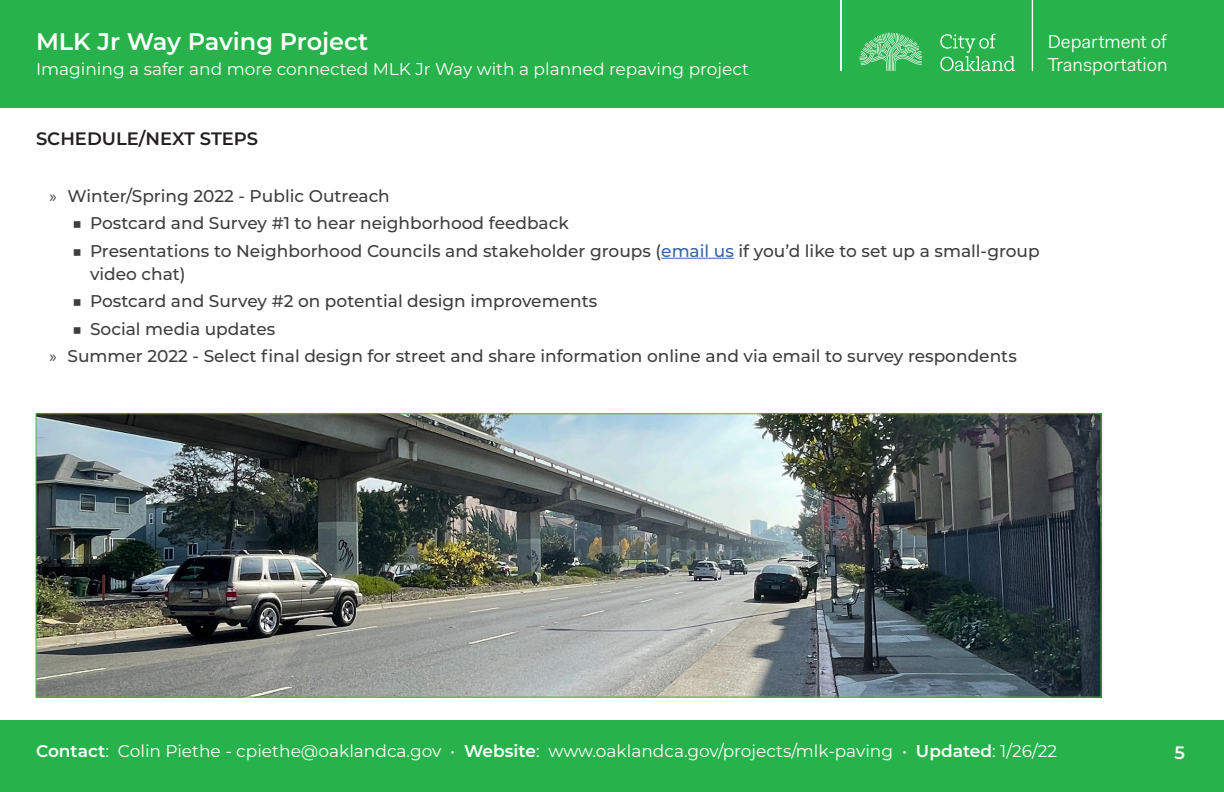
<style>
.page{position:relative;width:1224px;height:792px;background:#fff}
.page>*{position:absolute;margin:0;border:0;box-sizing:border-box;transform-origin:0 0}
.t1{font:600 24px "Montserrat";color:#fff}
.t2{font:18.8px/22.5px "Fakt Pro Blond";color:#fff}
.Header_1{font:600 18px "Montserrat";color:#231f20}
.t3{font:600 18px "Montserrat";color:#fff}
.t4{font:500 17px/23px "Montserrat";color:#3e3e3f}
.t5{font:17px "Montserrat";color:#fff}
.s1{font-family:"Myriad Pro";font-weight:400}
.s2{color:#3667a4}
.s3{font-weight:600}
</style>
<div class="page">
<div style="left:0;top:0;width:1224px;height:108px;background:#28b24b"></div>
<div style="left:0;top:720px;width:1224px;height:72px;background:#28b24b"></div>
<svg style="left:859px;top:33px;width:63px;height:38px"></svg>
<svg style="left:940px;top:34px;width:75px;height:37px"></svg>
<hr style="left:840px;top:35px;width:1px;height:36px;background:#fff">
<hr style="left:840px;top:0;width:1px;height:35px;background:#fff">
<hr style="left:1032px;top:0;width:1px;height:71px;background:#fff">
<hr style="left:661px;top:258px;width:73px;height:1px;background:#3667a4">
<img style="left:38px;top:415px;width:1062px;height:281px">
<h1 class="t1" style="left:36px;top:25px;width:334px">MLK Jr Way Paving Project</h1>
<p class="t5" style="left:36px;top:57px;width:714px">Imagining a safer and more connected MLK Jr Way with a planned repaving project</p>
<p class="t2" style="left:1048px;top:31px;width:121px">Department of<br>Transportation</p>
<p class="Header_1" style="left:36px;top:126px;width:224px">SCHEDULE/NEXT STEPS</p>
<p class="t4" style="left:50px;top:183px;width:342px"><span class="s1">»</span> Winter/Spring 2022 - Public Outreach</p>
<p class="t4" style="left:72px;top:211px;width:498px">■ Postcard and Survey #1 to hear neighborhood feedback</p>
<p class="t4" style="left:90px;top:238px;width:951px;text-indent:-18px">■ Presentations to Neighborhood Councils and stakeholder groups (<span class="s2">email us</span> if you’d like to set up a small-group video chat)</p>
<p class="t4" style="left:72px;top:289px;width:527px">■ Postcard and Survey #2 on potential design improvements</p>
<p class="t4" style="left:72px;top:316px;width:205px">■ Social media updates</p>
<p class="t4" style="left:50px;top:344px;width:969px"><span class="s1">»</span> Summer 2022 - Select final design for street and share information online and via email to survey respondents</p>
<p class="t5" style="left:36px;top:740px;width:1023px"><span class="s3">Contact</span>: Colin Piethe - cpiethe@oaklandca.gov • <span class="s3">Website</span>: www.oaklandca.gov/projects/mlk-paving • <span class="s3">Updated</span>: 1/26/22</p>
<p class="t3" style="left:1174px;top:740px;width:12px">5</p>
</div>
